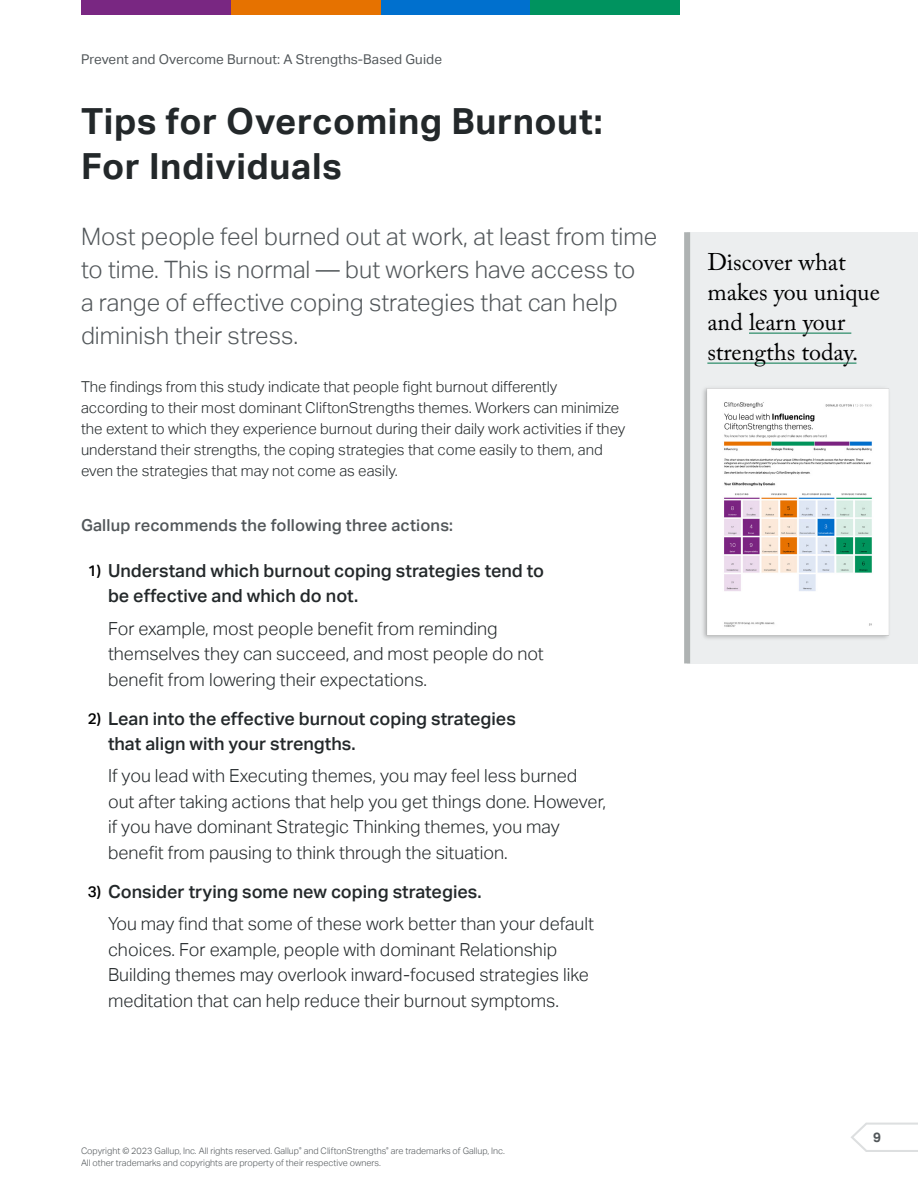
<style>
.page{position:relative;width:918px;height:1188px;background:#fff}
.page>*{position:absolute;margin:0;border:0;box-sizing:border-box;transform-origin:0 0}
.t1{font:700 36px/45px "Aktiv Grotesk";letter-spacing:.015em;color:#23282a}
.t2{font:300 24px/33px "Aktiv Grotesk";color:#52575a}
.t3{font:24px/30px "Adobe Caslon Pro";color:#000}
.t4{font:300 18px/25.5px "Aktiv Grotesk";color:#23282a}
.t5{font:500 18px/25.5px "Aktiv Grotesk";color:#23282a}
.t6{font:500 16.5px "Aktiv Grotesk";letter-spacing:.01em;color:#52575a}
.t7{font:300 15px/21px "Aktiv Grotesk";color:#23282a}
.t8{font:13.5px "Aktiv Grotesk";letter-spacing:.01em;color:#52575a}
.t9{font:700 13.5px "Aktiv Grotesk";color:#52575a}
.t10{font:300 9px/11.9px "Aktiv Grotesk";color:#52575a}
.s1{font-size:15.3px;color:#000}
.s2{font-weight:500;font-size:15.3px;color:#000}
.s3{font-weight:500}
</style>
<div class="page">
<div style="left:81px;top:0;width:150px;height:14px;background:#792782"></div>
<div style="left:381px;top:0;width:150px;height:14px;background:#0070ce"></div>
<div style="left:231px;top:0;width:150px;height:14px;background:#e67200"></div>
<div style="left:531px;top:0;width:149px;height:14px;background:#00935f"></div>
<svg style="left:851px;top:1123px;width:67px;height:29px"></svg>
<div style="left:687px;top:232px;width:231px;height:431px;background:#eceeef"></div>
<div style="left:684px;top:232px;width:6px;height:431px;background:#aeb2b2"></div>
<hr style="left:749px;top:333px;width:102px;height:1px;background:#00754a">
<hr style="left:707px;top:363px;width:149px;height:1px;background:#00754a">
<img style="left:703px;top:388px;width:186px;height:251px">
<p class="t8" style="left:81px;top:51px;width:363px">Prevent and Overcome Burnout: A Strengths-Based Guide</p>
<h1 class="t1" style="left:81px;top:99px;width:523px">Tips for Overcoming Burnout:<br>For Individuals</h1>
<h2 class="t2" style="left:81px;top:221px;width:578px">Most people feel burned out at work, at least from time to time. This is normal — but workers have access to<br>a range of effective coping strategies that can help diminish their stress.</h2>
<p class="t7" style="left:81px;top:377px;width:546px">The findings from this study indicate that people fight burnout differently according to their most dominant CliftonStrengths themes. Workers can minimize the extent to which they experience burnout during their daily work activities if they understand their strengths, the coping strategies that come easily to them, and even the strategies that may not come as easily.</p>
<p class="t6" style="left:81px;top:516px;width:374px">Gallup recommends the following three actions:</p>
<p class="t5" style="left:108px;top:558px;width:438px;text-indent:-20px"><span class="s1">1)</span> Understand which burnout coping strategies tend to be effective and which do not.</p>
<p class="t4" style="left:108px;top:616px;width:437px">For example, most people benefit from reminding themselves they can succeed, and most people do not benefit from lowering their expectations.</p>
<p class="t5" style="left:108px;top:706px;width:409px;text-indent:-20px"><span class="s1">2)</span> Lean into the effective burnout coping strategies that align with your strengths.</p>
<p class="t4" style="left:108px;top:764px;width:500px">If you lead with Executing themes, you may feel less burned out after taking actions that help you get things done. However, if you have dominant Strategic Thinking themes, you may benefit from pausing to think through the situation.</p>
<p class="t4" style="left:108px;top:876px;width:488px;line-height:32.2px;text-indent:-20px"><span class="s2">3)</span> <span class="s3">Consider trying some new coping strategies.<br></span>You may find that some of these work better than your default</p>
<p class="t4" style="left:108px;top:937px;width:482px">choices. For example, people with dominant Relationship<br>Building themes may overlook inward-focused strategies like meditation that can help reduce their burnout symptoms.</p>
<p class="t10" style="left:81px;top:1145px;width:425px">Copyright © 2023 Gallup, Inc. All rights reserved. Gallup<sup>®</sup> and CliftonStrengths<sup>®</sup> are trademarks of Gallup, Inc.<br>All other trademarks and copyrights are property of their respective owners.</p>
<h2 class="t3" style="left:707px;top:247px;width:174px">Discover what makes you unique and learn your strengths today.</h2>
<p class="t9" style="left:873px;top:1129px;width:9px">9</p>
</div>
